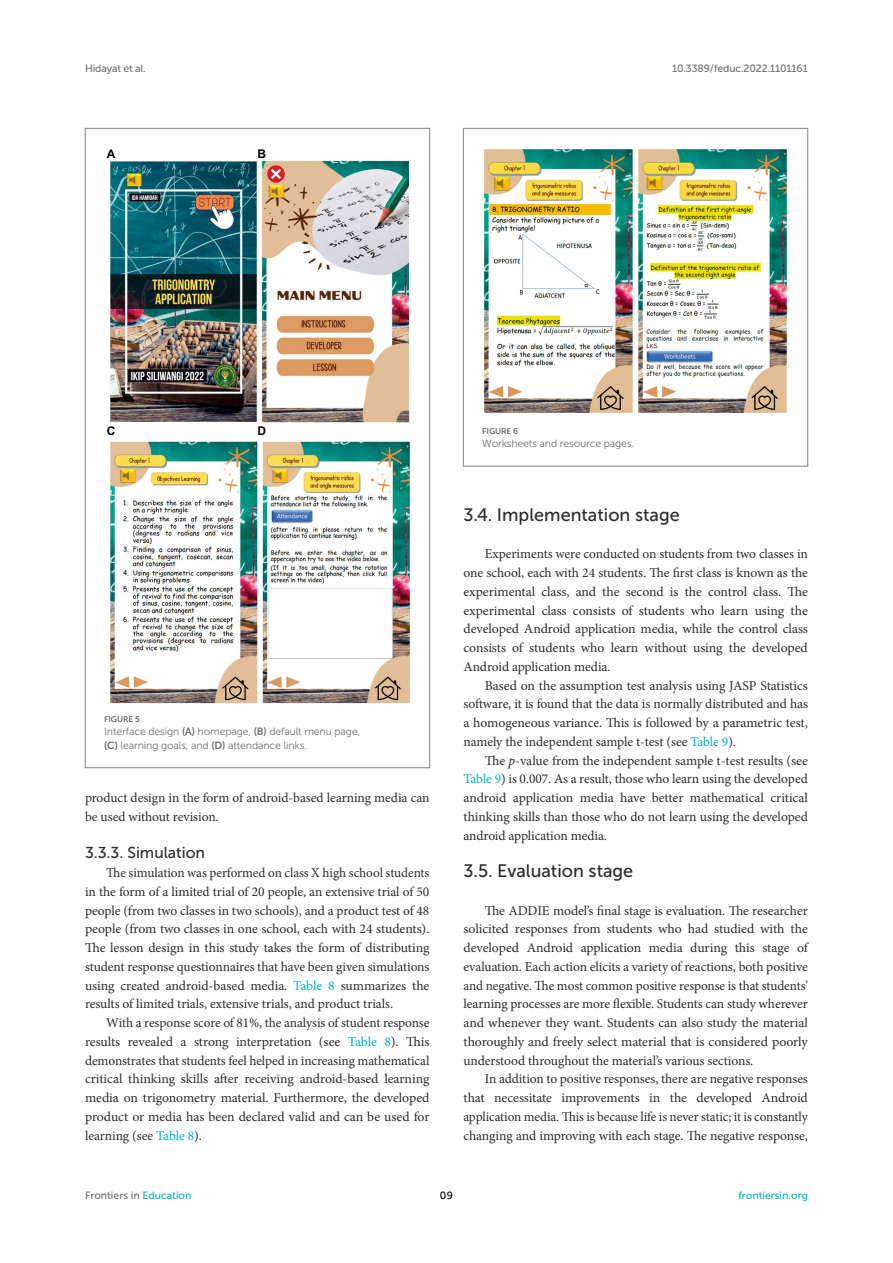
<style>
.page{position:relative;width:893px;height:1263px;background:#fff}
.page>*{position:absolute;margin:0;border:0;box-sizing:border-box;transform-origin:0 0}
.HEAD_2{font:18px "Museo Sans 500";color:#2b2b2a}
.HEAD_3{font:15.75px "Museo Sans 500";color:#2b2b2a}
.TEXT_FLUSH{font:13.5px/18.8px "Minion Pro";letter-spacing:-.005em;color:#2b2b2a;text-align:justify}
.TEXT{font:13.5px/18.8px "Minion Pro";letter-spacing:-.005em;color:#2b2b2a;text-align:justify}
.t1{font:700 12px "Arial";color:#000}
.FIG_LEG{font:10.5px/13.5px "Museo Sans 300";letter-spacing:-.01em;color:#706f70}
.t2{font:10.5px "Museo Sans 500";letter-spacing:-.015em;color:#706f70}
.t3{font:10.5px "Museo Sans 500";color:#00b4c4}
.t4{font:10.5px "Museo Sans 500";color:#000}
.FIG_HD{font:8.25px "Museo Sans 700";letter-spacing:-.01em;color:#706f70}
.s1{font-family:"Museo Sans 700"}
.s2{color:#00b4c4}
.s3{font-style:italic}
</style>
<div class="page">
<img style="left:109px;top:160px;width:302px;height:543px">
<img style="left:484px;top:149px;width:303px;height:264px">
<div style="left:463px;top:128px;width:345px;height:338px;border:1px solid #808285"></div>
<p class="t2" style="left:85px;top:63px;width:62px">Hidayat et al.</p>
<p class="t2" style="left:672px;top:63px;width:137px">10.3389/feduc.2022.1101161</p>
<p class="t1" style="left:107px;top:146px;width:10px">A</p>
<p class="t1" style="left:258px;top:146px;width:10px">B</p>
<p class="t1" style="left:107px;top:422px;width:10px">C</p>
<p class="t1" style="left:258px;top:422px;width:10px">D</p>
<p class="FIG_HD" style="left:104px;top:714px;width:37px">FIGURE 5</p>
<p class="FIG_LEG" style="left:104px;top:725px;width:258px">Interface design <span class="s1">(A)</span> homepage, <span class="s1">(B)</span> default menu page, <span class="s1">(C)</span> learning goals, and <span class="s1">(D)</span> attendance links.</p>
<p class="TEXT" style="left:85px;top:788px;width:346px">product design in the form of android-based learning media can be used without revision.</p>
<p class="HEAD_3" style="left:85px;top:844px;width:122px">3.3.3. Simulation</p>
<p class="TEXT_FLUSH" style="left:85px;top:863px;width:346px;text-indent:21px">The simulation was performed on class X high school students in the form of a limited trial of 20 people, an extensive trial of 50 people (from two classes in two schools), and a product test of 48 people (from two classes in one school, each with 24 students).<br>The lesson design in this study takes the form of distributing student response questionnaires that have been given simulations using created android-based media. <span class="s2">Table 8</span> summarizes the results of limited trials, extensive trials, and product trials.</p>
<p class="TEXT" style="left:85px;top:1013px;width:346px;text-indent:21px">With a response score of 81%, the analysis of student response results revealed a strong interpretation (see <span class="s2">Table 8</span>). This demonstrates that students feel helped in increasing mathematical critical thinking skills after receiving android-based learning media on trigonometry material. Furthermore, the developed product or media has been declared valid and can be used for learning (see <span class="s2">Table 8</span>).</p>
<p class="FIG_HD" style="left:482px;top:426px;width:37px">FIGURE 6</p>
<p class="FIG_LEG" style="left:482px;top:437px;width:153px">Worksheets and resource pages.</p>
<p class="HEAD_2" style="left:463px;top:505px;width:218px">3.4. Implementation stage</p>
<p class="TEXT_FLUSH" style="left:463px;top:545px;width:346px;text-indent:21px">Experiments were conducted on students from two classes in one school, each with 24 students. The first class is known as the experimental class, and the second is the control class. The experimental class consists of students who learn using the developed Android application media, while the control class consists of students who learn without using the developed Android application media.</p>
<p class="TEXT" style="left:463px;top:676px;width:346px;text-indent:21px">Based on the assumption test analysis using JASP Statistics software, it is found that the data is normally distributed and has a homogeneous variance. This is followed by a parametric test, namely the independent sample t-test (see <span class="s2">Table 9</span>).</p>
<p class="TEXT" style="left:463px;top:751px;width:346px;text-indent:21px">The <span class="s3">p</span>-value from the independent sample t-test results (see <span class="s2">Table 9</span>) is 0.007. As a result, those who learn using the developed android application media have better mathematical critical thinking skills than those who do not learn using the developed android application media.</p>
<p class="HEAD_2" style="left:463px;top:861px;width:171px">3.5. Evaluation stage</p>
<p class="TEXT_FLUSH" style="left:463px;top:901px;width:346px;text-indent:21px">The ADDIE model’s final stage is evaluation. The researcher solicited responses from students who had studied with the developed Android application media during this stage of evaluation. Each action elicits a variety of reactions, both positive and negative. The most common positive response is that students’ learning processes are more flexible. Students can study wherever and whenever they want. Students can also study the material thoroughly and freely select material that is considered poorly understood throughout the material’s various sections.</p>
<p class="TEXT" style="left:463px;top:1070px;width:346px;text-indent:21px">In addition to positive responses, there are negative responses that necessitate improvements in the developed Android application media. This is because life is never static; it is constantly changing and improving with each stage. The negative response,</p>
<p class="t2" style="left:85px;top:1190px;width:108px">Frontiers in <span class="s2">Education</span></p>
<p class="t4" style="left:440px;top:1190px;width:15px">09</p>
<p class="t3" style="left:738px;top:1190px;width:71px">frontiersin.org</p>
</div>
